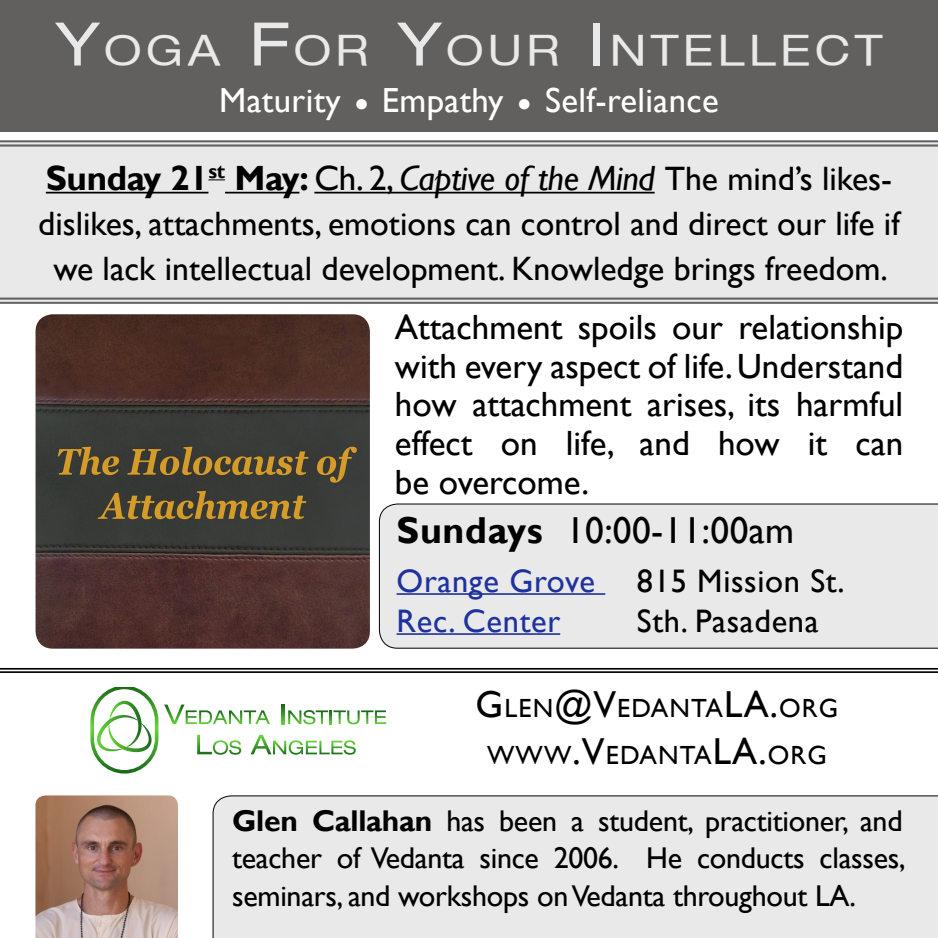
<style>
.page{position:relative;width:938px;height:938px;background:#fff}
.page>*{position:absolute;margin:0;border:0;box-sizing:border-box;transform-origin:0 0}
.t1{font:expanded 42px "Helvetica Neue LT";letter-spacing:.1em;color:#e9e9e9}
.t2{font:37.5px "Gill Sans";letter-spacing:.01em;color:#000}
.t3{font:35px/38.8px "Gill Sans";color:#000;text-align:justify}
.t4{font:italic 35px "Gill Sans";letter-spacing:-.01em;color:#000}
.t5{font:34.75px "Gill Sans";letter-spacing:.01em;color:#fff}
.t6{font:33.75px/45px "Gill Sans";color:#000;text-align:center}
.t7{font:32.5px/40px "Gill Sans";letter-spacing:.02em;color:#000}
.t8{font:32.5px/40px "Gill Sans";letter-spacing:.02em;color:#1e329e}
.t9{font:30px/37.5px "Gill Sans";letter-spacing:-.01em;color:#000;text-align:justify}
.t10{font:26.25px/46.2px "Gill Sans";letter-spacing:.045em;color:#000;text-align:center}
.s1{font-size:60px}
.s2{font-family:"Book Antiqua"}
.s3{font-weight:700;font-style:normal}
.s4{font-style:normal}
.s5{font-style:normal;font-size:33.75px}
.s6{font-weight:700}
.s7{font-size:37.5px}
</style>
<div class="page">
<div style="left:0;top:0;width:938px;height:132px;background:#61605f"></div>
<hr style="left:0;top:668px;width:938px;height:1px;background:#000">
<hr style="left:0;top:671px;width:938px;height:2px;background:#000">
<svg style="left:90px;top:687px;width:296px;height:87px"></svg>
<svg style="left:0;top:140px;width:938px;height:164px;background:#a4a3a3"></svg>
<div style="left:0;top:144px;width:938px;height:155px;background:#e9e9e9"></div>
<div style="left:213px;top:795px;width:725px;height:143px;background:#e9e9e9"></div>
<img style="left:35px;top:795px;width:143px;height:143px">
<div style="left:379px;top:503px;width:559px;height:145px;background:#e9e9e9"></div>
<img style="left:36px;top:314px;width:334px;height:334px">
<hr style="left:396px;top:593px;width:209px;height:2px;background:#1e329e">
<hr style="left:396px;top:633px;width:164px;height:2px;background:#1e329e">
<h1 class="t1" style="left:55px;top:25px;width:828px"><span class="s1">Y</span>OGA <span class="s1">F</span>OR <span class="s1">Y</span>OUR <span class="s1">I</span>NTELLECT</h1>
<p class="t5" style="left:219px;top:80px;width:501px">Maturity <span class="s2">•</span> Empathy <span class="s2">•</span> Self-reliance</p>
<p class="t4" style="left:46px;top:158px;width:847px"><span class="s3">Sunday 21</span><sup>st</sup> <span class="s3">May:</span> <span class="s4">Ch. 2,</span> Captive of the Mind <span class="s5">The mind’s likes-</span></p>
<p class="t6" style="left:38px;top:202px;width:863px">dislikes, attachments, emotions can control and direct our life if we lack intellectual development. Knowledge brings freedom.</p>
<p class="t3" style="left:395px;top:308px;width:510px">Attachment spoils our relationship with every aspect of life. Understand how attachment arises, its harmful effect on life, and how it can be overcome.</p>
<p class="t2" style="left:396px;top:508px;width:399px"><span class="s6">Sundays</span> 10:00-11:00am</p>
<p class="t8" style="left:396px;top:561px;width:200px">Orange Grove<br>Rec. Center</p>
<p class="t7" style="left:637px;top:561px;width:209px">815 Mission St.<br>Sth. Pasadena</p>
<p class="t10" style="left:475px;top:686px;width:361px"><span class="s7">G</span>LEN<span class="s7">@V</span>EDANTA<span class="s7">LA.</span>ORG<br>WWW<span class="s7">.V</span>EDANTA<span class="s7">LA.</span>ORG</p>
<p class="t9" style="left:232px;top:802px;width:675px"><span class="s6">Glen Callahan</span> has been a student, practitioner, and teacher of Vedanta since 2006. He conducts classes, seminars, and workshops on Vedanta throughout LA.</p>
</div>
